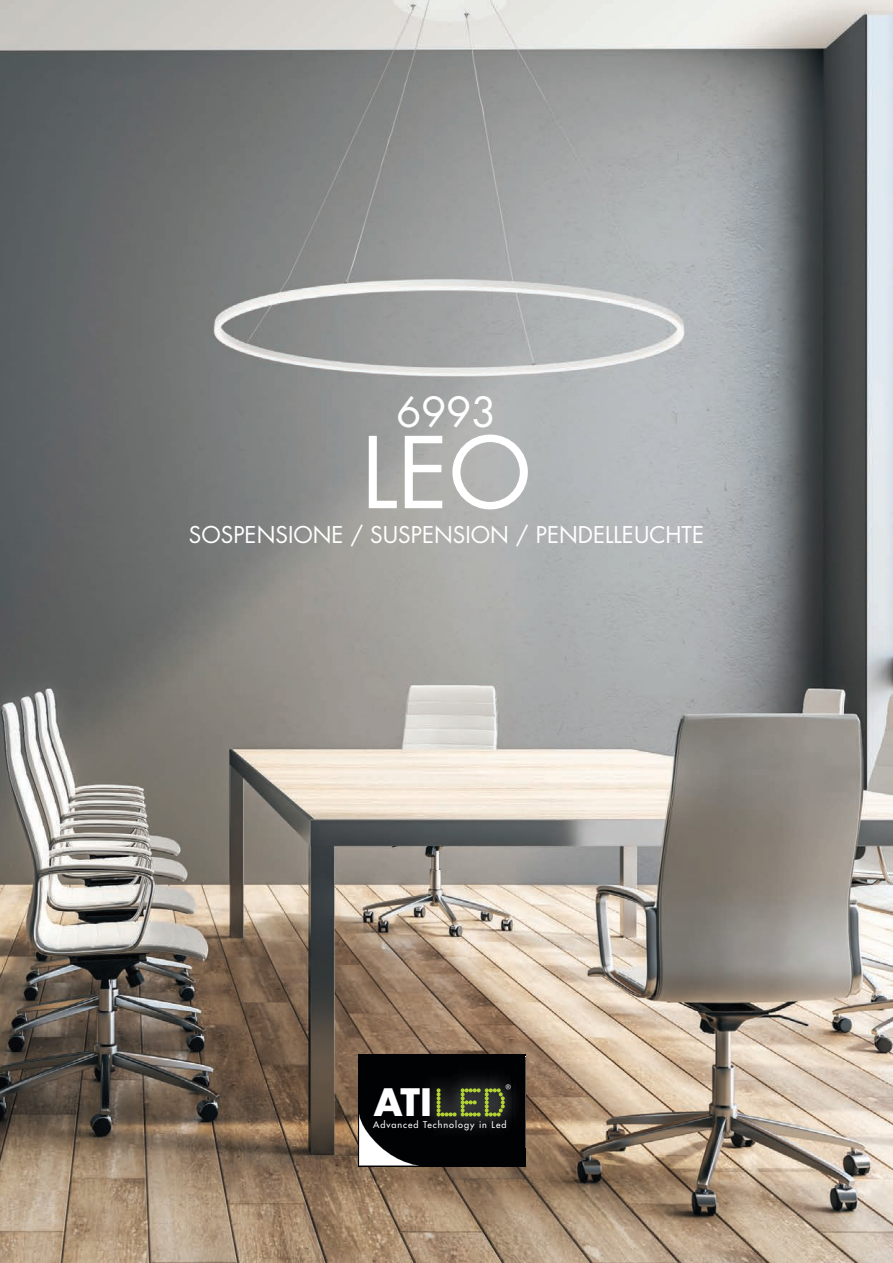
<style>
.page{position:relative;width:893px;height:1263px;background:#fff}
.page>*{position:absolute;margin:0;border:0;box-sizing:border-box;transform-origin:0 0}
.t1{font:96px "Futura";color:#fff}
.t2{font:40.5px "Futura";color:#fff}
.t3{font:700 36.75px "Futura";color:#fff}
.t4{font:22.5px "Futura";color:#fff}
.t5{font:11.25px "Myriad";color:#fff}
.t6{font:9px "Futura";letter-spacing:.11em;color:#fff}
</style>
<div class="page">
<img style="left:0;top:0;width:893px;height:1263px">
<div style="left:358px;top:1054px;width:168px;height:113px;background:#010203"></div>
<svg style="left:359px;top:1113px;width:60px;height:53px"></svg>
<img style="left:405px;top:1094px;width:24px;height:54px">
<img style="left:429px;top:1083px;width:24px;height:46px">
<img style="left:513px;top:1057px;width:13px;height:91px">
<img style="left:488px;top:1077px;width:24px;height:52px">
<img style="left:453px;top:1077px;width:35px;height:52px">
<svg style="left:437px;top:1088px;width:68px;height:28px;background:#515b2d"></svg>
<p class="t2" style="left:397px;top:384px;width:101px">6993</p>
<p class="t1" style="left:361px;top:407px;width:172px">LEO</p>
<p class="t4" style="left:189px;top:519px;width:517px">SOSPENSIONE / SUSPENSION / PENDELLEUCHTE</p>
<p class="t5" style="left:505px;top:1083px;width:7px">®</p>
<p class="t3" style="left:374px;top:1077px;width:60px">ATI</p>
<p class="t6" style="left:373px;top:1119px;width:135px">Advanced Technology in Led</p>
</div>
